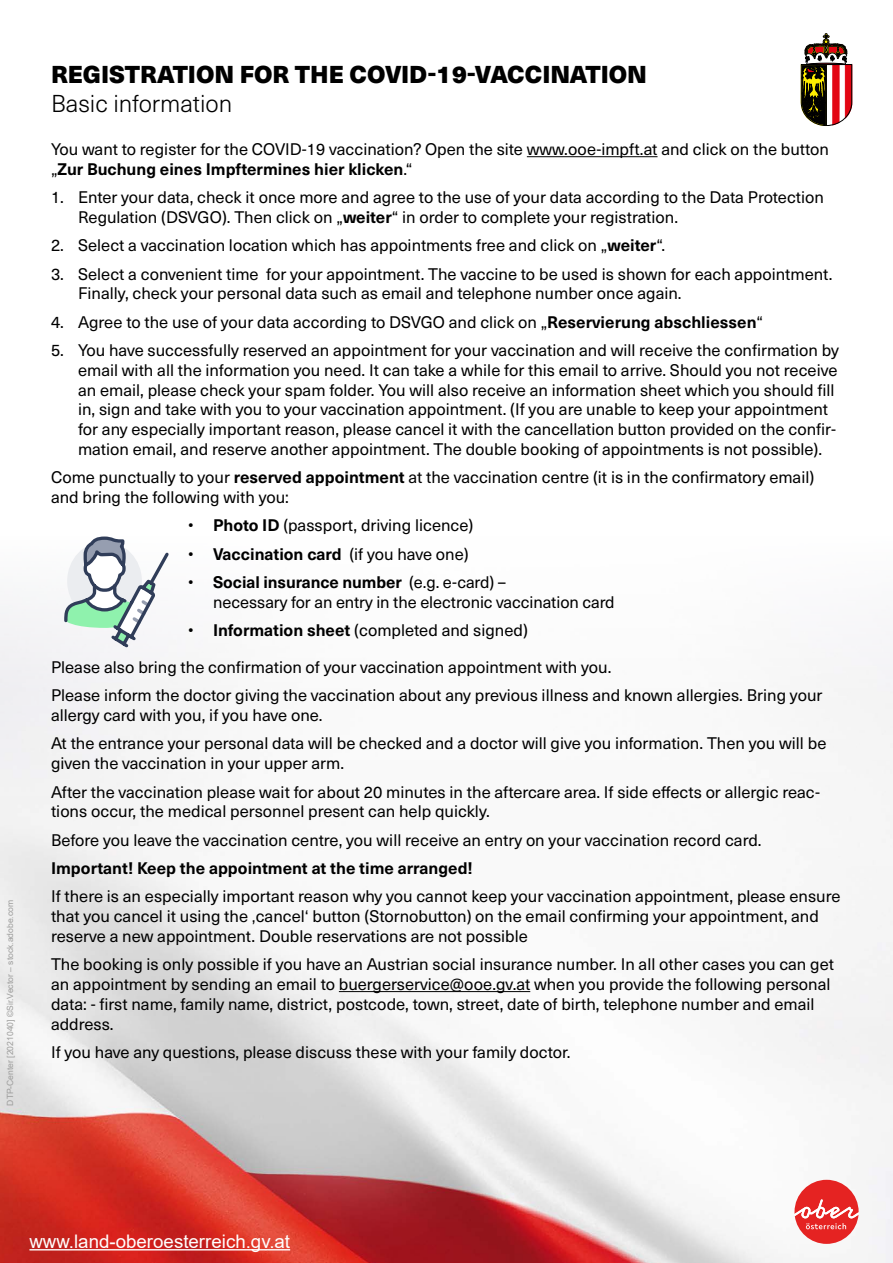
<style>
.page{position:relative;width:893px;height:1263px;background:#fff}
.page>*{position:absolute;margin:0;border:0;box-sizing:border-box;transform-origin:0 0}
.t1{font:900 24px/28.8px "Neue Haas Unica W1 G";color:#000}
.Absatzformat_1{font:18.75px "Arial";color:#fff}
.fließtext{font:16.5px/19.8px "Neue Haas Unica W1 G";color:#000}
.fließtext-2{font:700 16.5px "Neue Haas Unica W1 G";color:#000}
.t2{font:8.55px "Arial";color:#9d9d9c}
.s1{font-weight:300}
.s2{font-weight:700}
</style>
<div class="page">
<img style="left:0;top:605px;width:893px;height:658px">
<svg style="left:794px;top:1180px;width:65px;height:64px"></svg>
<svg style="left:801px;top:33px;width:51px;height:93px"></svg>
<hr style="left:527px;top:156px;width:131px;height:1px;background:#000">
<hr style="left:339px;top:991px;width:191px;height:1px;background:#000">
<svg style="left:62px;top:536px;width:109px;height:114px"></svg>
<hr style="left:29px;top:1249px;width:261px;height:1px;background:#fff">
<p class="t2" style="left:4px;top:1106px;width:207px;rotate:-90deg">DTP-Center [2021040] ©Sir.Vector – stock.adobe.com</p>
<h1 class="t1" style="left:51px;top:59px;width:597px">REGISTRATION FOR THE COVID-19-VACCINATION<br><span class="s1">Basic information</span></h1>
<p class="fließtext" style="left:51px;top:138px;width:779px">You want to register for the COVID-19 vaccination? Open the site www.ooe-impft.at and click on the button „<span class="s2">Zur Buchung eines Impftermines hier klicken</span>.“</p>
<p class="fließtext" style="left:78px;top:187px;width:748px;text-indent:-27px">1. Enter your data, check it once more and agree to the use of your data according to the Data Protection<br>Regulation (DSVGO). Then click on „<span class="s2">weiter</span>“ in order to complete your registration.</p>
<p class="fließtext" style="left:51px;top:235px;width:616px">2. Select a vaccination location which has appointments free and click on „<span class="s2">weiter</span>“.</p>
<p class="fließtext" style="left:78px;top:263px;width:756px;text-indent:-27px">3. Select a convenient time for your appointment. The vaccine to be used is shown for each appointment.<br>Finally, check your personal data such as email and telephone number once again.</p>
<p class="fließtext" style="left:51px;top:311px;width:714px">4. Agree to the use of your data according to DSVGO and click on „<span class="s2">Reservierung abschliessen</span>“</p>
<p class="fließtext" style="left:78px;top:339px;width:762px;text-indent:-27px">5. You have successfully reserved an appointment for your vaccination and will receive the confirmation by email with all the information you need. It can take a while for this email to arrive. Should you not receive an email, please check your spam folder. You will also receive an information sheet which you should fill in, sign and take with you to your vaccination appointment. (If you are unable to keep your appointment for any especially important reason, please cancel it with the cancellation button provided on the confir&shy;mation email, and reserve another appointment. The double booking of appointments is not possible).</p>
<p class="fließtext" style="left:51px;top:467px;width:765px">Come punctually to your <span class="s2">reserved appointment</span> at the vaccination centre (it is in the confirmatory email) and bring the following with you:</p>
<p class="fließtext" style="left:188px;top:515px;width:287px">• <span class="s2">Photo ID</span> (passport, driving licence)</p>
<p class="fließtext" style="left:188px;top:543px;width:282px">• <span class="s2">Vaccination card</span> (if you have one)</p>
<p class="fließtext" style="left:213px;top:571px;width:403px;text-indent:-25px">• <span class="s2">Social insurance number</span> (e.g. e-card) –<br>necessary for an entry in the electronic vaccination card</p>
<p class="fließtext" style="left:188px;top:619px;width:341px">• <span class="s2">Information sheet</span> (completed and signed)</p>
<p class="fließtext" style="left:51px;top:656px;width:562px">Please also bring the confirmation of your vaccination appointment with you.</p>
<p class="fließtext" style="left:51px;top:685px;width:773px">Please inform the doctor giving the vaccination about any previous illness and known allergies. Bring your allergy card with you, if you have one.</p>
<p class="fließtext" style="left:51px;top:733px;width:777px">At the entrance your personal data will be checked and a doctor will give you information. Then you will be given the vaccination in your upper arm.</p>
<p class="fließtext" style="left:51px;top:781px;width:770px">After the vaccination please wait for about 20 minutes in the aftercare area. If side effects or allergic reac&shy;tions occur, the medical personnel present can help quickly.</p>
<p class="fließtext" style="left:51px;top:829px;width:712px">Before you leave the vaccination centre, you will receive an entry on your vaccination record card.</p>
<p class="fließtext-2" style="left:51px;top:855px;width:423px">Important! Keep the appointment at the time arranged!</p>
<p class="fließtext" style="left:51px;top:885px;width:791px">If there is an especially important reason why you cannot keep your vaccination appointment, please ensure that you cancel it using the ‚cancel‘ button (Stornobutton) on the email confirming your appointment, and reserve a new appointment. Double reservations are not possible</p>
<p class="fließtext" style="left:51px;top:953px;width:784px">The booking is only possible if you have an Austrian social insurance number. In all other cases you can get an appointment by sending an email to buergerservice@ooe.gv.at when you provide the following personal data: - first name, family name, district, postcode, town, street, date of birth, telephone number and email address.</p>
<p class="fließtext" style="left:51px;top:1041px;width:521px">If you have any questions, please discuss these with your family doctor.</p>
<p class="Absatzformat_1" style="left:29px;top:1228px;width:262px">www.land-oberoesterreich.gv.at</p>
</div>
